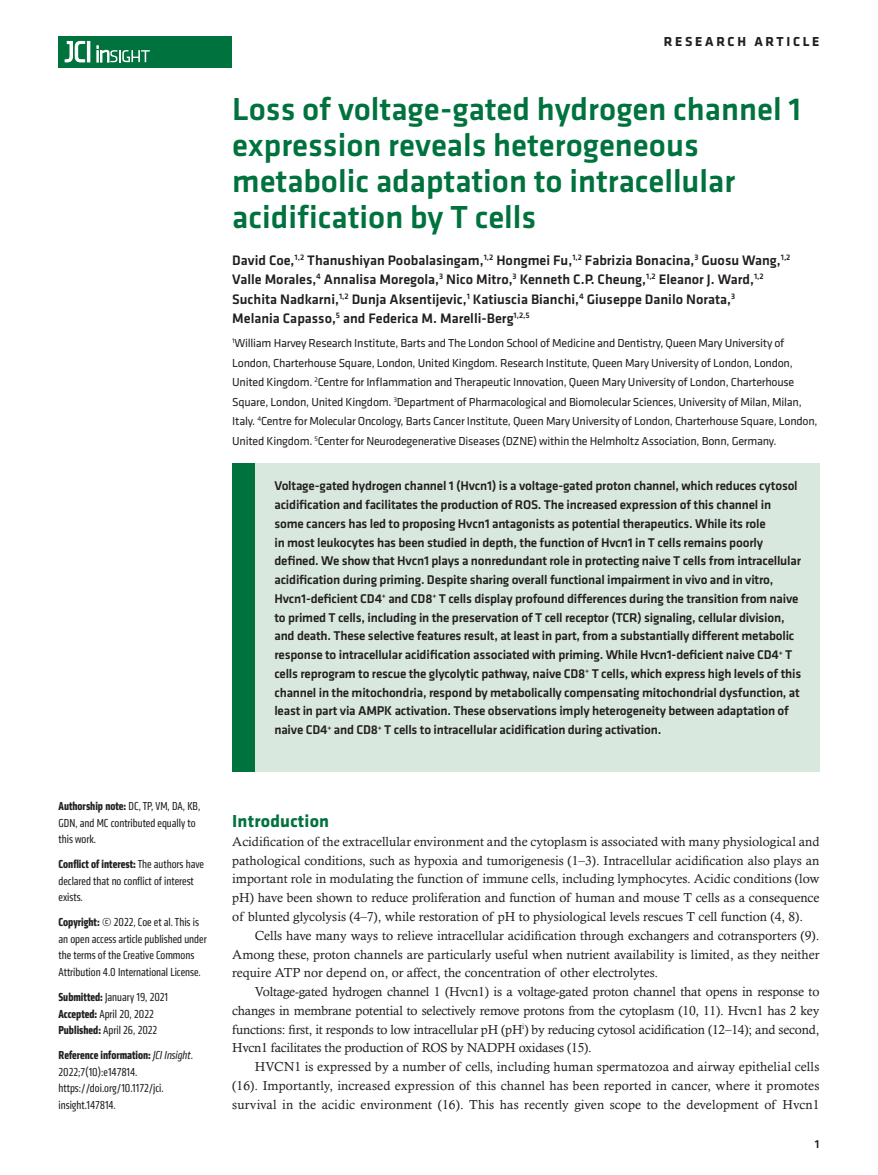
<style>
.page{position:relative;width:878px;height:1175px;background:#fff}
.page>*{position:absolute;margin:0;border:0;box-sizing:border-box;transform-origin:0 0}
.t1{font:500 33px/36px "Klavika Basic";color:#00723e}
.t2{font:700 18px "Klavika";letter-spacing:.01em;color:#00723e}
.t3{font:500 14.25px/19.5px "Klavika Basic";color:#231f20}
.t4{font:700 13.5px "Klavika Basic";letter-spacing:.2em;color:#231f20}
.t5{font:13.2px/18.8px "Calisto MT Std";color:#231f20;text-align:justify}
.t6{font:500 13.2px/18.8px "Klavika Basic";letter-spacing:-.015em;color:#231f20}
.t7{font:12px/19.5px "Klavika";letter-spacing:-.02em;color:#231f20}
.t8{font:condensed 12px/16.5px "Klavika";color:#231f20}
.t9{font:500 12px "Klavika Basic";color:#231f20}
.s1{font-weight:700}
.s2{font-style:italic}
</style>
<div class="page">
<div style="left:59px;top:36px;width:173px;height:31px;background:#00723e"></div>
<hr style="left:87px;top:41px;width:3px;height:21px;background:#fff">
<svg style="left:64px;top:41px;width:21px;height:22px"></svg>
<svg style="left:97px;top:46px;width:53px;height:16px"></svg>
<div style="left:232px;top:463px;width:587px;height:308px;background:#d8e8df"></div>
<div style="left:232px;top:463px;width:22px;height:308px;background:#00723e"></div>
<p class="t4" style="left:663px;top:32px;width:157px">RESEARCH ARTICLE</p>
<h1 class="t1" style="left:232px;top:91px;width:570px">Loss of voltage-gated hydrogen channel 1 expression reveals heterogeneous metabolic adaptation to intracellular acidification by T cells</h1>
<p class="t3" style="left:232px;top:250px;width:559px">David Coe,<sup>1,2</sup> Thanushiyan Poobalasingam,<sup>1,2</sup> Hongmei Fu,<sup>1,2</sup> Fabrizia Bonacina,<sup>3</sup> Guosu Wang,<sup>1,2<br></sup>Valle Morales,<sup>4</sup> Annalisa Moregola,<sup>3</sup> Nico Mitro,<sup>3</sup> Kenneth C.P. Cheung,<sup>1,2</sup> Eleanor J. Ward,<sup>1,2<br></sup>Suchita Nadkarni,<sup>1,2</sup> Dunja Aksentijevic,<sup>1</sup> Katiuscia Bianchi,<sup>4</sup> Giuseppe Danilo Norata,<sup>3<br></sup>Melania Capasso,<sup>5</sup> and Federica M. Marelli-Berg<sup>1,2,5</sup></p>
<p class="t7" style="left:232px;top:333px;width:587px"><sup>1</sup>William Harvey Research Institute, Barts and The London School of Medicine and Dentistry, Queen Mary University of London, Charterhouse Square, London, United Kingdom. Research Institute, Queen Mary University of London, London, United Kingdom. <sup>2</sup>Centre for Inflammation and Therapeutic Innovation, Queen Mary University of London, Charterhouse Square, London, United Kingdom. <sup>3</sup>Department of Pharmacological and Biomolecular Sciences, University of Milan, Milan, Italy. <sup>4</sup>Centre for Molecular Oncology, Barts Cancer Institute, Queen Mary University of London, Charterhouse Square, London, United Kingdom. <sup>5</sup>Center for Neurodegenerative Diseases (DZNE) within the Helmholtz Association, Bonn, Germany.</p>
<p class="t6" style="left:274px;top:476px;width:528px">Voltage-gated hydrogen channel 1 (Hvcn1) is a voltage-gated proton channel, which reduces cytosol acidification and facilitates the production of ROS. The increased expression of this channel in some cancers has led to proposing Hvcn1 antagonists as potential therapeutics. While its role<br>in most leukocytes has been studied in depth, the function of Hvcn1 in T cells remains poorly defined. We show that Hvcn1 plays a nonredundant role in protecting naive T cells from intracellular acidification during priming. Despite sharing overall functional impairment in vivo and in vitro, Hvcn1-deficient CD4<sup>+</sup> and CD8<sup>+</sup> T cells display profound differences during the transition from naive to primed T cells, including in the preservation of T cell receptor (TCR) signaling, cellular division, and death. These selective features result, at least in part, from a substantially different metabolic response to intracellular acidification associated with priming. While Hvcn1-deficient naive CD4<sup>+</sup> T cells reprogram to rescue the glycolytic pathway, naive CD8<sup>+</sup> T cells, which express high levels of this channel in the mitochondria, respond by metabolically compensating mitochondrial dysfunction, at least in part via AMPK activation. These observations imply heterogeneity between adaptation of naive CD4<sup>+</sup> and CD8<sup>+</sup> T cells to intracellular acidification during activation.</p>
<p class="t8" style="left:59px;top:798px;width:143px"><span class="s1">Authorship note:</span> DC, TP, VM, DA, KB,<br>GDN, and MC contributed equally to this work.</p>
<p class="t8" style="left:59px;top:856px;width:147px"><span class="s1">Conflict of interest:</span> The authors have declared that no conflict of interest exists.</p>
<p class="t8" style="left:59px;top:914px;width:150px"><span class="s1">Copyright:</span> © 2022, Coe et al. This is an open access article published under the terms of the Creative Commons Attribution 4.0 International License.</p>
<p class="t8" style="left:59px;top:988px;width:111px"><span class="s1">Submitted:</span> January 19, 2021<br><span class="s1">Accepted:</span> April 20, 2022<br><span class="s1">Published:</span> April 26, 2022</p>
<p class="t8" style="left:59px;top:1046px;width:136px"><span class="s1">Reference information:</span> <span class="s2">JCI Insight</span>.<br>2022;7(10):e147814. https://doi.org/10.1172/jci. insight.147814.</p>
<h2 class="t2" style="left:232px;top:808px;width:98px">Introduction</h2>
<p class="t5" style="left:232px;top:832px;width:588px">Acidification of the extracellular environment and the cytoplasm is associated with many physiological and pathological conditions, such as hypoxia and tumorigenesis (1–3). Intracellular acidification also plays an important role in modulating the function of immune cells, including lymphocytes. Acidic conditions (low pH) have been shown to reduce proliferation and function of human and mouse T cells as a consequence of blunted glycolysis (4–7), while restoration of pH to physiological levels rescues T cell function (4, 8).</p>
<p class="t5" style="left:232px;top:926px;width:588px;text-indent:22px">Cells have many ways to relieve intracellular acidification through exchangers and cotransporters (9).<br>Among these, proton channels are particularly useful when nutrient availability is limited, as they neither require ATP nor depend on, or affect, the concentration of other electrolytes.</p>
<p class="t5" style="left:232px;top:982px;width:588px;text-indent:22px">Voltage-gated hydrogen channel 1 (Hvcn1) is a voltage-gated proton channel that opens in response to changes in membrane potential to selectively remove protons from the cytoplasm (10, 11). Hvcn1 has 2 key functions: first, it responds to low intracellular pH (pH<sup>i</sup>) by reducing cytosol acidification (12–14); and second, Hvcn1 facilitates the production of ROS by NADPH oxidases (15).</p>
<p class="t5" style="left:232px;top:1057px;width:588px;text-indent:22px">HVCN1 is expressed by a number of cells, including human spermatozoa and airway epithelial cells (16). Importantly, increased expression of this channel has been reported in cancer, where it promotes survival in the acidic environment (16). This has recently given scope to the development of Hvcn1</p>
<p class="t9" style="left:814px;top:1135px;width:6px">1</p>
</div>
